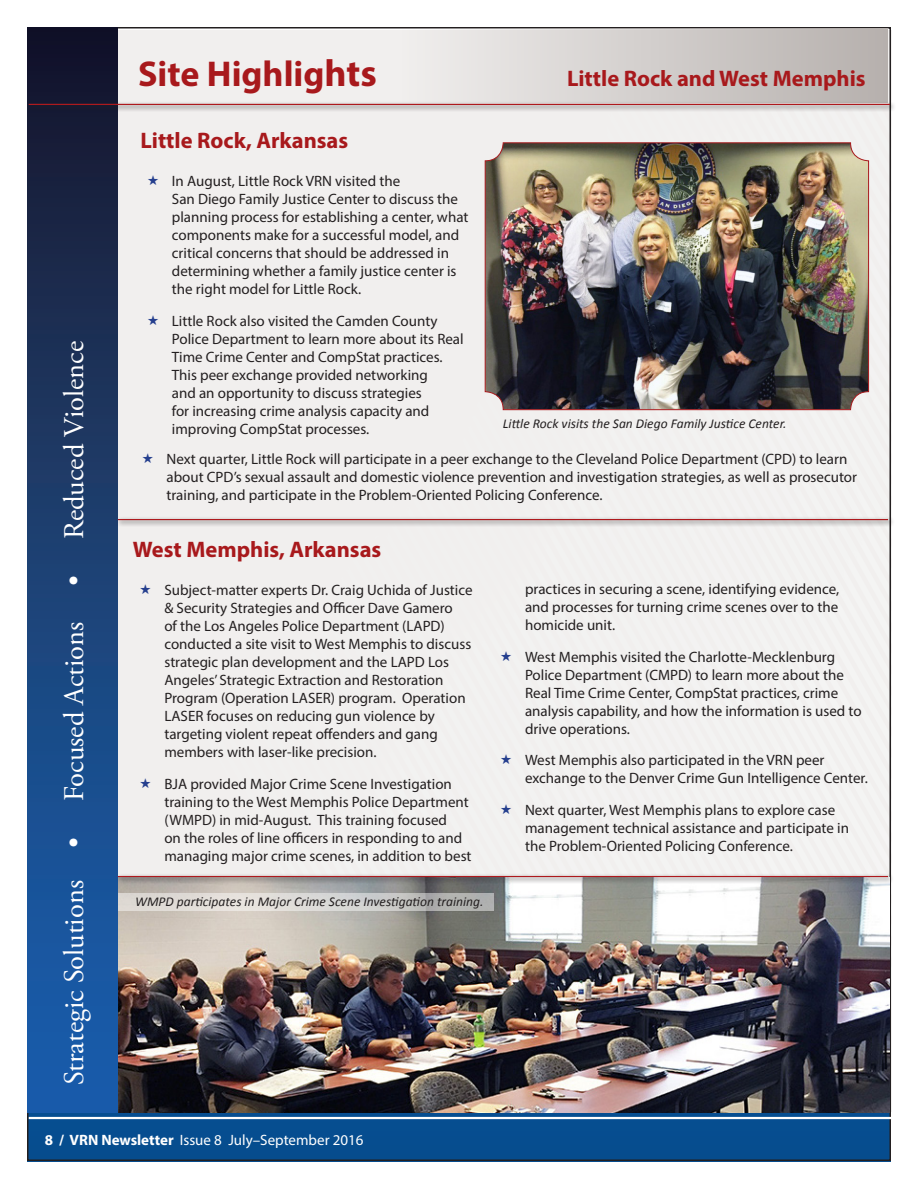
<style>
.page{position:relative;width:918px;height:1188px;background:#fff}
.page>*{position:absolute;margin:0;border:0;box-sizing:border-box;transform-origin:0 0}
.body_text{font:700 36px "Myriad Pro";color:#a8191c}
.t1{font:28.5px "Adobe Garamond Pro";color:#fff}
.subheader_2{font:700 22.5px "Myriad Pro";color:#a8191c}
.body_text-2{font:700 22.5px "Myriad Pro";color:#a8191c}
.t2{font:15px/18px "Myriad Pro";color:#231f20}
.t3{font:15px "Myriad Pro";color:#fff}
.photo_caption{font:italic 13.5px "Calibri";color:#231f20}
.s1{font-size:37.8px}
.s2{font-weight:700}
</style>
<div class="page">
<svg style="left:28px;top:1112px;width:862px;height:49px;background:#094c8a"></svg>
<div style="left:29px;top:30px;width:862px;height:1082px;background:#f1efee"></div>
<hr style="left:29px;top:1117px;width:863px;height:2px;background:#fff">
<div style="left:27px;top:28px;width:91px;height:1084px;background:linear-gradient(to bottom,#19182d,#1b63b5)"></div>
<img style="left:118px;top:884px;width:772px;height:228px">
<svg style="left:118px;top:893px;width:376px;height:18px;background:#d2d0cd"></svg>
<div style="left:399px;top:28px;width:489px;height:75px;background:linear-gradient(to right,#f1efee,#b6b0ad)"></div>
<div style="left:26px;top:101px;width:870px;height:11px;background:#231f20;opacity:.75"></div>
<div style="left:27px;top:101px;width:864px;height:5px;background:#231f20;opacity:.24"></div>
<div style="left:116px;top:516px;width:779px;height:11px;background:#231f20;opacity:.75"></div>
<div style="left:116px;top:516px;width:773px;height:5px;background:#231f20;opacity:.24"></div>
<img style="left:487px;top:145px;width:380px;height:263px">
<div style="left:485px;top:143px;width:384px;height:267px;border:1px solid #a8191c;border-radius:18px"></div>
<div style="left:115px;top:873px;width:780px;height:11px;background:#231f20;opacity:.75"></div>
<div style="left:116px;top:873px;width:773px;height:5px;background:#231f20;opacity:.24"></div>
<h2 class="t1" style="left:57px;top:586px;width:247px;rotate:-90deg">• Reduced Violence</h2>
<h2 class="t1" style="left:57px;top:801px;width:181px;rotate:-90deg">Focused Actions</h2>
<h2 class="t1" style="left:57px;top:1085px;width:250px;rotate:-90deg">Strategic Solutions •</h2>
<p class="body_text" style="left:138px;top:50px;width:240px">Site Highlig<span class="s1">hts</span></p>
<p class="body_text-2" style="left:567px;top:63px;width:300px">Little Rock and West Memphis</p>
<p class="subheader_2" style="left:140px;top:126px;width:209px">Little Rock, Arkansas</p>
<p class="t2" style="left:172px;top:172px;width:298px">In August, Little Rock VRN visited the<br>San Diego Family Justice Center to discuss the planning process for establishing a center, what components make for a successful model, and critical concerns that should be addressed in determining whether a family justice center is the right model for Little Rock.</p>
<p class="t2" style="left:172px;top:311px;width:293px">Little Rock also visited the Camden County Police Department to learn more about its Real Time Crime Center and CompStat practices.<br>This peer exchange provided networking<br>and an opportunity to discuss strategies<br>for increasing crime analysis capacity and improving CompStat processes.</p>
<p class="photo_caption" style="left:503px;top:415px;width:285px">Little Rock visits the San Diego Family Justice Center.</p>
<p class="t2" style="left:166px;top:449px;width:692px">Next quarter, Little Rock will participate in a peer exchange to the Cleveland Police Department (CPD) to learn about CPD’s sexual assault and domestic violence prevention and investigation strategies, as well as prosecutor training, and participate in the Problem-Oriented Policing Conference.</p>
<p class="subheader_2" style="left:133px;top:535px;width:250px">West Memphis, Arkansas</p>
<p class="t2" style="left:164px;top:581px;width:310px">Subject-matter experts Dr. Craig Uchida of Justice &amp; Security Strategies and Officer Dave Gamero<br>of the Los Angeles Police Department (LAPD) conducted a site visit to West Memphis to discuss strategic plan development and the LAPD Los Angeles’ Strategic Extraction and Restoration Program (Operation LASER) program. Operation LASER focuses on reducing gun violence by targeting violent repeat offenders and gang members with laser-like precision.</p>
<p class="t2" style="left:164px;top:774px;width:309px">BJA provided Major Crime Scene Investigation training to the West Memphis Police Department (WMPD) in mid-August. This training focused<br>on the roles of line officers in responding to and managing major crime scenes, in addition to best</p>
<p class="photo_caption" style="left:135px;top:892px;width:350px">WMPD participates in Major Crime Scene Investigation training.</p>
<p class="t2" style="left:525px;top:580px;width:316px;text-align:justify">practices in securing a scene, identifying evidence, and processes for turning crime scenes over to the homicide unit.</p>
<p class="t2" style="left:525px;top:648px;width:338px">West Memphis visited the Charlotte-Mecklenburg Police Department (CMPD) to learn more about the Real Time Crime Center, CompStat practices, crime analysis capability, and how the information is used to drive operations.</p>
<p class="t2" style="left:525px;top:751px;width:344px">West Memphis also participated in the VRN peer exchange to the Denver Crime Gun Intelligence Center.</p>
<p class="t2" style="left:525px;top:801px;width:326px">Next quarter, West Memphis plans to explore case management technical assistance and participate in the Problem-Oriented Policing Conference.</p>
<p class="t3" style="left:45px;top:1131px;width:320px"><span class="s2">8 / VRN Newsletter</span> Issue 8 July–September 2016</p>
</div>
